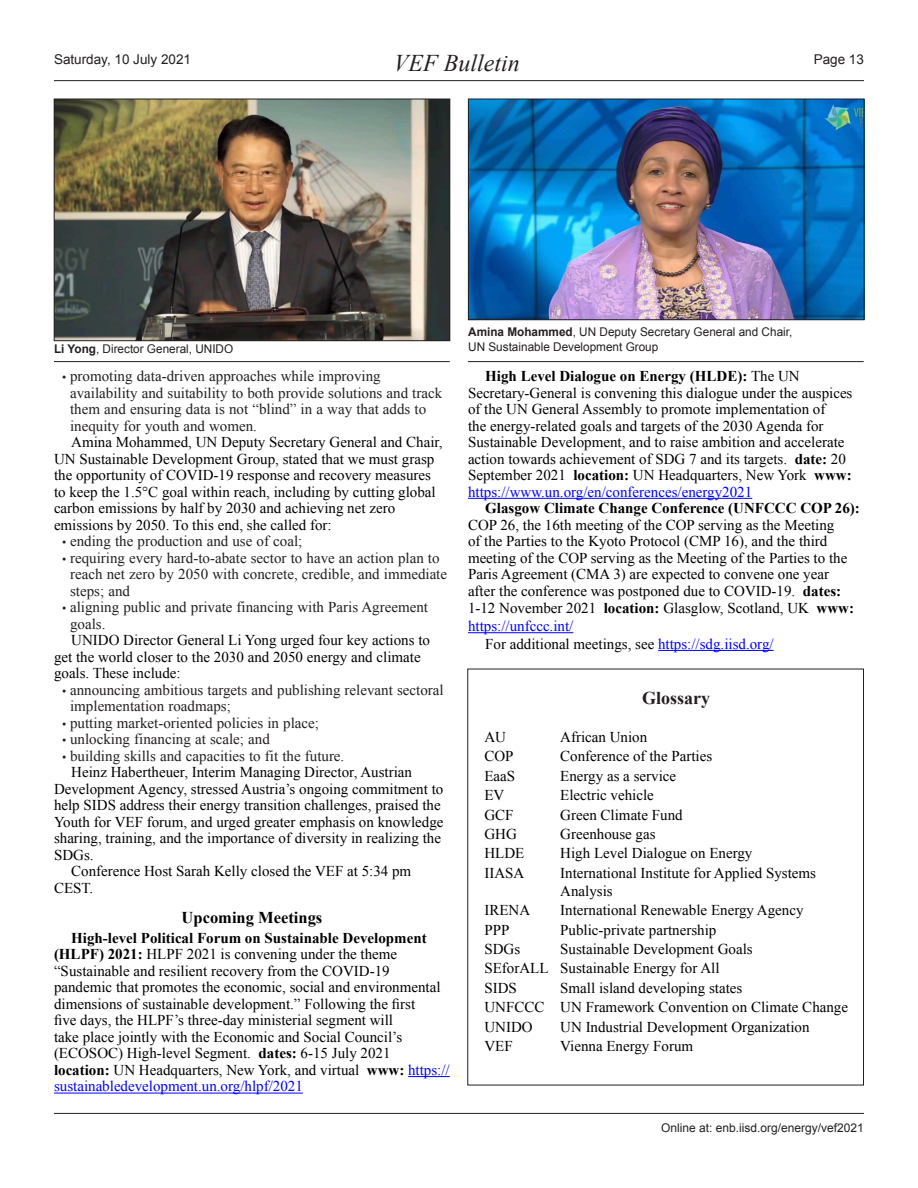
<style>
.page{position:relative;width:918px;height:1188px;background:#fff}
.page>*{position:absolute;margin:0;border:0;box-sizing:border-box;transform-origin:0 0}
.t1{font:italic 24px "Times New Roman";color:#231f20}
.TOC_Title{font:700 18px "Times New Roman";color:#231f20}
.ENB_-_Headline_2_5{font:700 16.5px "Times New Roman";color:#000}
.ENB_-_Body{font:15px/16.5px "Times New Roman";color:#000}
.t2{font:15px/16.5px "Times New Roman";color:#231f20}
.t3{font:13.5px "Arial";color:#231f20}
.t4{font:12px/14.4px "Arial";color:#231f20}
.s1{font-weight:700}
.s2{font-size:12px}
.s3{color:#00f}
</style>
<div class="page">
<hr style="left:54px;top:80px;width:810px;height:1px;background:#231f20">
<hr style="left:54px;top:1113px;width:810px;height:1px;background:#231f20">
<hr style="left:408px;top:1076px;width:42px;height:1px;background:#00f">
<hr style="left:54px;top:1093px;width:249px;height:1px;background:#00f">
<hr style="left:468px;top:498px;width:284px;height:1px;background:#00f">
<hr style="left:468px;top:632px;width:105px;height:1px;background:#00f">
<hr style="left:658px;top:650px;width:116px;height:1px;background:#00f">
<img style="left:56px;top:101px;width:392px;height:238px">
<div style="left:54px;top:99px;width:396px;height:242px;border:1px solid #231f20"></div>
<img style="left:470px;top:101px;width:392px;height:217px">
<div style="left:468px;top:99px;width:396px;height:221px;border:1px solid #231f20"></div>
<hr style="left:54px;top:361px;width:396px;height:1px;background:#231f20">
<hr style="left:468px;top:361px;width:396px;height:1px;background:#231f20">
<p class="t3" style="left:54px;top:50px;width:139px">Saturday, 10 July 2021</p>
<p class="t3" style="left:814px;top:50px;width:52px">Page 13</p>
<h1 class="t1" style="left:394px;top:46px;width:127px">VEF Bulletin</h1>
<p class="t4" style="left:54px;top:342px;width:181px"><span class="s1">Li Yong</span>, Director General, UNIDO</p>
<p class="t2" style="left:70px;top:368px;width:374px;text-indent:-8px"><span class="s2">•</span> promoting data-driven approaches while improving availability and suitability to both provide solutions and track them and ensuring data is not “blind” in a way that adds to inequity for youth and women.</p>
<p class="ENB_-_Body" style="left:54px;top:434px;width:390px;text-indent:17px">Amina Mohammed, UN Deputy Secretary General and Chair, UN Sustainable Development Group, stated that we must grasp the opportunity of COVID-19 response and recovery measures to keep the 1.5°C goal within reach, including by cutting global carbon emissions by half by 2030 and achieving net zero emissions by 2050. To this end, she called for:</p>
<p class="t2" style="left:62px;top:533px;width:242px"><span class="s2">•</span> ending the production and use of coal;</p>
<p class="t2" style="left:70px;top:549px;width:379px;text-indent:-8px"><span class="s2">•</span> requiring every hard-to-abate sector to have an action plan to reach net zero by 2050 with concrete, credible, and immediate steps; and</p>
<p class="t2" style="left:70px;top:599px;width:359px;text-indent:-8px"><span class="s2">•</span> aligning public and private financing with Paris Agreement goals.</p>
<p class="ENB_-_Body" style="left:54px;top:632px;width:378px;text-indent:17px">UNIDO Director General Li Yong urged four key actions to get the world closer to the 2030 and 2050 energy and climate goals. These include:</p>
<p class="t2" style="left:70px;top:681px;width:375px;text-indent:-8px"><span class="s2">•</span> announcing ambitious targets and publishing relevant sectoral implementation roadmaps;</p>
<p class="t2" style="left:62px;top:714px;width:259px"><span class="s2">•</span> putting market-oriented policies in place;</p>
<p class="t2" style="left:62px;top:731px;width:209px"><span class="s2">•</span> unlocking financing at scale; and</p>
<p class="t2" style="left:62px;top:747px;width:284px"><span class="s2">•</span> building skills and capacities to fit the future.</p>
<p class="ENB_-_Body" style="left:54px;top:764px;width:391px;text-indent:17px">Heinz Habertheuer, Interim Managing Director, Austrian Development Agency, stressed Austria’s ongoing commitment to help SIDS address their energy transition challenges, praised the Youth for VEF forum, and urged greater emphasis on knowledge sharing, training, and the importance of diversity in realizing the SDGs.</p>
<p class="ENB_-_Body" style="left:54px;top:863px;width:359px;text-indent:17px">Conference Host Sarah Kelly closed the VEF at 5:34 pm<br>CEST.</p>
<p class="ENB_-_Headline_2_5" style="left:182px;top:906px;width:142px">Upcoming Meetings</p>
<p class="ENB_-_Body" style="left:54px;top:929px;width:397px;text-indent:17px"><span class="s1">High-level Political Forum on Sustainable Development (HLPF) 2021:</span> HLPF 2021 is convening under the theme “Sustainable and resilient recovery from the COVID-19 pandemic that promotes the economic, social and environmental dimensions of sustainable development.” Following the first<br>five days, the HLPF’s three-day ministerial segment will<br>take place jointly with the Economic and Social Council’s (ECOSOC) High-level Segment. <span class="s1">dates:</span> 6-15 July 2021 <span class="s1">location:</span> UN Headquarters, New York, and virtual <span class="s1">www:</span> <span class="s3">https:// sustainabledevelopment.un.org/hlpf/2021</span></p>
<p class="t4" style="left:468px;top:325px;width:326px"><span class="s1">Amina Mohammed</span>, UN Deputy Secretary General and Chair,<br>UN Sustainable Development Group</p>
<p class="ENB_-_Body" style="left:468px;top:368px;width:386px;text-indent:17px"><span class="s1">High Level Dialogue on Energy (HLDE):</span> The UN Secretary-General is convening this dialogue under the auspices of the UN General Assembly to promote implementation of<br>the energy-related goals and targets of the 2030 Agenda for Sustainable Development, and to raise ambition and accelerate action towards achievement of SDG 7 and its targets. <span class="s1">date:</span> 20<br>September 2021 <span class="s1">location:</span> UN Headquarters, New York <span class="s1">www: </span><span class="s3">https://www.un.org/en/conferences/energy2021</span></p>
<p class="ENB_-_Body" style="left:468px;top:500px;width:393px;text-indent:17px"><span class="s1">Glasgow Climate Change Conference (UNFCCC COP 26):<br></span>COP 26, the 16th meeting of the COP serving as the Meeting<br>of the Parties to the Kyoto Protocol (CMP 16), and the third meeting of the COP serving as the Meeting of the Parties to the Paris Agreement (CMA 3) are expected to convene one year after the conference was postponed due to COVID-19. <span class="s1">dates:<br></span>1-12 November 2021 <span class="s1">location:</span> Glasglow, Scotland, UK <span class="s1">www: </span><span class="s3">https://unfccc.int/</span></p>
<p class="ENB_-_Body" style="left:485px;top:635px;width:290px">For additional meetings, see <span class="s3">https://sdg.iisd.org/</span></p>
<p class="TOC_Title" style="left:642px;top:685px;width:70px">Glossary</p>
<p class="ENB_-_Body" style="left:484px;top:728px;width:23px">AU</p>
<p class="ENB_-_Body" style="left:560px;top:728px;width:89px">African Union</p>
<p class="ENB_-_Body" style="left:484px;top:748px;width:31px">COP</p>
<p class="ENB_-_Body" style="left:560px;top:748px;width:154px">Conference of the Parties</p>
<p class="ENB_-_Body" style="left:484px;top:767px;width:32px">EaaS</p>
<p class="ENB_-_Body" style="left:560px;top:767px;width:117px">Energy as a service</p>
<p class="ENB_-_Body" style="left:484px;top:787px;width:21px">EV</p>
<p class="ENB_-_Body" style="left:560px;top:787px;width:95px">Electric vehicle</p>
<p class="ENB_-_Body" style="left:484px;top:806px;width:31px">GCF</p>
<p class="ENB_-_Body" style="left:560px;top:806px;width:124px">Green Climate Fund</p>
<p class="ENB_-_Body" style="left:484px;top:825px;width:34px">GHG</p>
<p class="ENB_-_Body" style="left:560px;top:825px;width:97px">Greenhouse gas</p>
<p class="ENB_-_Body" style="left:484px;top:845px;width:41px">HLDE</p>
<p class="ENB_-_Body" style="left:560px;top:845px;width:194px">High Level Dialogue on Energy</p>
<p class="ENB_-_Body" style="left:484px;top:864px;width:41px">IIASA</p>
<p class="ENB_-_Body" style="left:560px;top:863px;width:257px;line-height:18px">International Institute for Applied Systems<br>Analysis</p>
<p class="ENB_-_Body" style="left:484px;top:902px;width:47px">IRENA</p>
<p class="ENB_-_Body" style="left:560px;top:902px;width:245px">International Renewable Energy Agency</p>
<p class="ENB_-_Body" style="left:484px;top:921px;width:27px">PPP</p>
<p class="ENB_-_Body" style="left:560px;top:921px;width:158px">Public-private partnership</p>
<p class="ENB_-_Body" style="left:484px;top:940px;width:37px">SDGs</p>
<p class="ENB_-_Body" style="left:560px;top:940px;width:194px">Sustainable Development Goals</p>
<p class="ENB_-_Body" style="left:484px;top:960px;width:66px">SEforALL</p>
<p class="ENB_-_Body" style="left:560px;top:960px;width:161px">Sustainable Energy for All</p>
<p class="ENB_-_Body" style="left:484px;top:979px;width:34px">SIDS</p>
<p class="ENB_-_Body" style="left:560px;top:979px;width:184px">Small island developing states</p>
<p class="ENB_-_Body" style="left:484px;top:999px;width:62px">UNFCCC</p>
<p class="ENB_-_Body" style="left:560px;top:999px;width:289px">UN Framework Convention on Climate Change</p>
<p class="ENB_-_Body" style="left:484px;top:1018px;width:50px">UNIDO</p>
<p class="ENB_-_Body" style="left:560px;top:1018px;width:251px">UN Industrial Development Organization</p>
<p class="ENB_-_Body" style="left:484px;top:1037px;width:30px">VEF</p>
<p class="ENB_-_Body" style="left:560px;top:1037px;width:134px">Vienna Energy Forum</p>
<p class="t4" style="left:661px;top:1121px;width:204px">Online at: enb.iisd.org/energy/vef2021</p>
</div>
